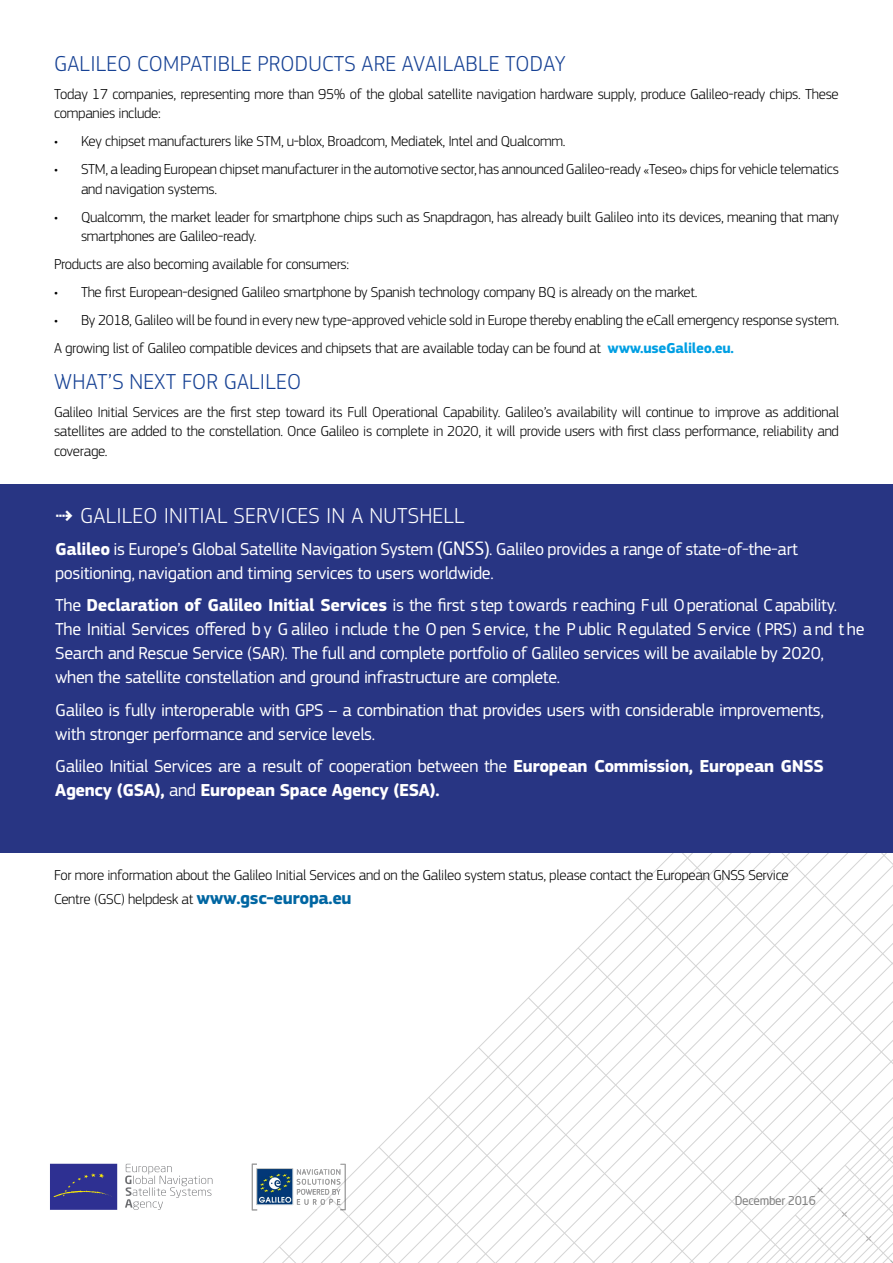
<style>
.page{position:relative;width:893px;height:1263px;background:#fff}
.page>*{position:absolute;margin:0;border:0;box-sizing:border-box;transform-origin:0 0}
.t1{font:300 22.5px "EC Square Sans Pro";letter-spacing:.01em;color:#164194}
.t2{font:300 22.5px "EC Square Sans Pro";letter-spacing:.01em;color:#fff}
.t3{font:18px/24px "EC Square Sans Pro";letter-spacing:-.02em;color:#fff}
.t4{font:700 18px/24px "EC Square Sans Pro";letter-spacing:-.02em;color:#fff}
.t5{font:300 15px/19.5px "EC Square Sans Pro";letter-spacing:-.02em;color:#000}
.t6{font:12px "Neo Sans Pro";letter-spacing:-.025em;color:#808080}
.s1{font-weight:700;color:#009fe3}
.s2{font-weight:700}
.s3{font-family:"Neo Sans Pro"}
.s4{font-weight:400}
.s5{font-weight:700;font-size:18px;color:#0066a2}
</style>
<div class="page">
<svg style="left:409px;top:852px;width:251px;height:411px"></svg>
<svg style="left:660px;top:852px;width:67px;height:411px"></svg>
<svg style="left:727px;top:852px;width:166px;height:411px"></svg>
<div style="left:0;top:484px;width:893px;height:368px;background:#283583"></div>
<img style="left:50px;top:1163px;width:163px;height:47px">
<img style="left:251px;top:1163px;width:98px;height:51px">
<h1 class="t1" style="left:54px;top:50px;width:513px">GALILEO COMPATIBLE PRODUCTS ARE AVAILABLE TODAY</h1>
<p class="t5" style="left:54px;top:84px;width:786px">Today 17 companies, representing more than 95% of the global satellite navigation hardware supply, produce Galileo-ready chips. These companies include:</p>
<p class="t5" style="left:54px;top:132px;width:513px">• Key chipset manufacturers like STM, u-blox, Broadcom, Mediatek, Intel and Qualcomm.</p>
<p class="t5" style="left:81px;top:160px;width:759px;text-indent:-27px">• STM, a leading European chipset manufacturer in the automotive sector, has announced Galileo-ready «Teseo» chips for vehicle telematics and navigation systems.</p>
<p class="t5" style="left:81px;top:207px;width:760px;text-indent:-27px">• Qualcomm, the market leader for smartphone chips such as Snapdragon, has already built Galileo into its devices, meaning that many smartphones are Galileo-ready.</p>
<p class="t5" style="left:54px;top:255px;width:297px">Products are also becoming available for consumers:</p>
<p class="t5" style="left:54px;top:283px;width:645px">• The first European-designed Galileo smartphone by Spanish technology company BQ is already on the market.</p>
<p class="t5" style="left:54px;top:306px;width:786px;line-height:28px">• By 2018, Galileo will be found in every new type-approved vehicle sold in Europe thereby enabling the eCall emergency response system.<br>A growing list of Galileo compatible devices and chipsets that are available today can be found at <span class="s1">www.useGalileo.eu.</span></p>
<h1 class="t1" style="left:54px;top:368px;width:248px">WHAT’S NEXT FOR GALILEO</h1>
<p class="t5" style="left:54px;top:402px;width:787px;text-align:justify">Galileo Initial Services are the first step toward its Full Operational Capability. Galileo’s availability will continue to improve as additional satellites are added to the constellation. Once Galileo is complete in 2020, it will provide users with first class performance, reliability and coverage.</p>
<h1 class="t2" style="left:55px;top:502px;width:411px"><span class="s2">⇢</span> GALILEO INITIAL SERVICES IN A NUTSHELL</h1>
<p class="t3" style="left:55px;top:537px;width:744px"><span class="s2">Galileo</span> is Europe’s Global Satellite Navigation System <span class="s3">(GNSS)</span>. Galileo provides a range of state-of-the-art positioning, navigation and timing services to users worldwide.</p>
<p class="t3" style="left:55px;top:593px;width:811px">The <span class="s2">Declaration of Galileo Initial Services</span> is the first step towards reaching Full Operational Capability.<br>The Initial Services offered b y G alileo i nclude t he O pen S ervice, t he P ublic R egulated S ervice ( PRS) a nd t he Search and Rescue Service (SAR). The full and complete portfolio of Galileo services will be available by 2020, when the satellite constellation and ground infrastructure are complete.</p>
<p class="t3" style="left:55px;top:698px;width:770px">Galileo is fully interoperable with GPS – a combination that provides users with considerable improvements, with stronger performance and service levels.</p>
<p class="t4" style="left:55px;top:755px;width:770px"><span class="s4">Galileo Initial Services are a result of cooperation between the</span> European Commission, European GNSS<br>Agency (GSA), <span class="s4">and</span> European Space Agency (ESA).</p>
<p class="t5" style="left:54px;top:863px;width:736px;line-height:24px">For more information about the Galileo Initial Services and on the Galileo system status, please contact the European GNSS Service<br>Centre (GSC) helpdesk at <span class="s5">www.gsc-europa.eu</span></p>
<p class="t6" style="left:735px;top:1193px;width:83px">December 2016</p>
</div>
